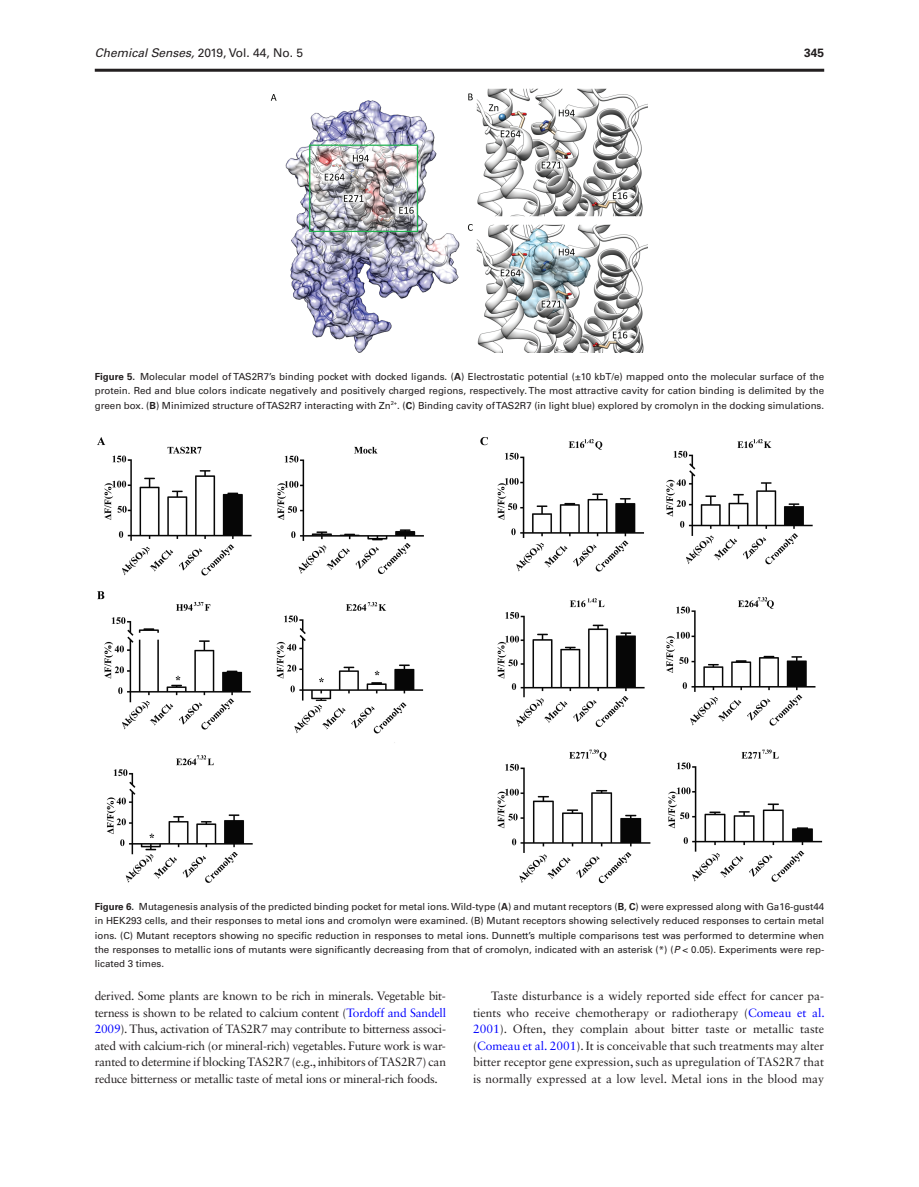
<style>
.page{position:relative;width:919px;height:1187px;background:#fff}
.page>*{position:absolute;margin:0;border:0;box-sizing:border-box;transform-origin:0 0}
.t1{font:12px/16.5px "Sabon LT Std";letter-spacing:-.01em;color:#231f20;text-align:justify}
.t2{font:12px "Univers LT Std";color:#231f20}
.t3{font:700 12px "Univers LT Std";color:#231f20}
.t4{font:9.75px/14.2px "Univers LT Std";color:#231f20;text-align:justify}
.s1{font-style:italic}
.s2{font-weight:700}
.s3{color:#00f}
</style>
<div class="page">
<img style="left:270px;top:89px;width:378px;height:264px">
<img style="left:97px;top:437px;width:725px;height:446px">
<hr style="left:95px;top:69px;width:729px;height:3px;background:#231f20">
<p class="t2" style="left:95px;top:45px;width:210px"><span class="s1">Chemical Senses,</span> 2019, Vol. 44, No. 5</p>
<p class="t3" style="left:804px;top:45px;width:22px">345</p>
<p class="t4" style="left:95px;top:369px;width:731px"><span class="s2">Figure 5.</span> Molecular model of TAS2R7’s binding pocket with docked ligands. (<span class="s2">A</span>) Electrostatic potential (±10 kbT/e) mapped onto the molecular surface of the protein. Red and blue colors indicate negatively and positively charged regions, respectively. The most attractive cavity for cation binding is delimited by the green box. (<span class="s2">B</span>) Minimized structure of TAS2R7 interacting with Zn<sup>2+</sup>. (<span class="s2">C</span>) Binding cavity of TAS2R7 (in light blue) explored by cromolyn in the docking simulations.</p>
<p class="t4" style="left:95px;top:899px;width:731px"><span class="s2">Figure 6.</span> Mutagenesis analysis of the predicted binding pocket for metal ions. Wild-type (<span class="s2">A</span>) and mutant receptors (<span class="s2">B</span>, <span class="s2">C</span>) were expressed along with Ga16-gust44 in HEK293 cells, and their responses to metal ions and cromolyn were examined. (B) Mutant receptors showing selectively reduced responses to certain metal ions. (C) Mutant receptors showing no specific reduction in responses to metal ions. Dunnett’s multiple comparisons test was performed to determine when the responses to metallic ions of mutants were significantly decreasing from that of cromolyn, indicated with an asterisk (*) (<span class="s1">P</span> &lt; 0.05). Experiments were rep&shy;licated 3 times.</p>
<p class="t1" style="left:95px;top:987px;width:353px">derived. Some plants are known to be rich in minerals. Vegetable bit&shy;terness is shown to be related to calcium content (<span class="s3">Tordoff and Sandell 2009</span>). Thus, activation of TAS2R7 may contribute to bitterness associ&shy;ated with calcium-rich (or mineral-rich) vegetables. Future work is war&shy;ranted to determine if blocking TAS2R7 (e.g., inhibitors of TAS2R7) can reduce bitterness or metallic taste of metal ions or mineral-rich foods.</p>
<p class="t1" style="left:473px;top:987px;width:353px;text-indent:18px">Taste disturbance is a widely reported side effect for cancer pa&shy;tients who receive chemotherapy or radiotherapy (<span class="s3">Comeau et al.<br>2001</span>). Often, they complain about bitter taste or metallic taste (<span class="s3">Comeau et al. 2001</span>). It is conceivable that such treatments may alter bitter receptor gene expression, such as upregulation of TAS2R7 that is normally expressed at a low level. Metal ions in the blood may</p>
</div>
